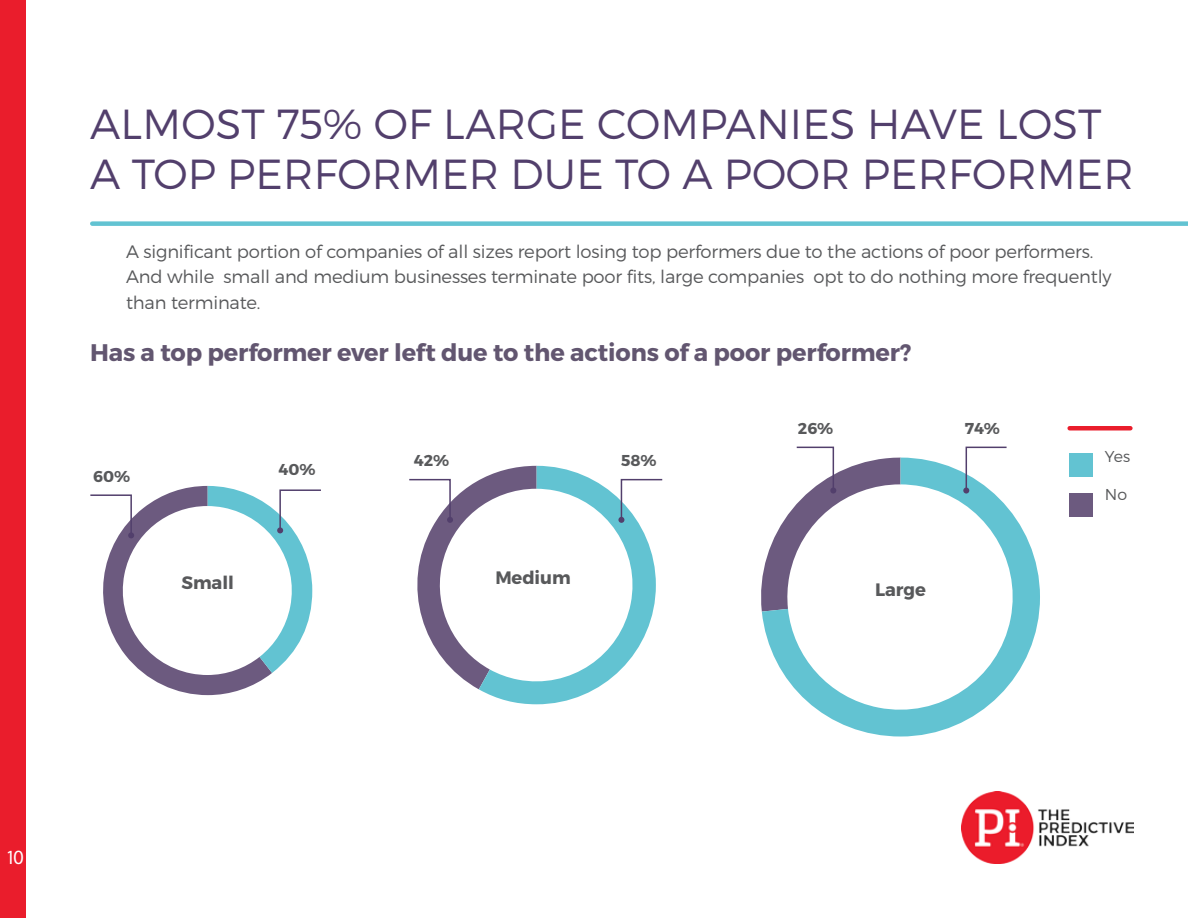
<style>
.page{position:relative;width:1188px;height:918px;background:#fff}
.page>*{position:absolute;margin:0;border:0;box-sizing:border-box;transform-origin:0 0}
.t1{font:300 42px/49.5px "Montserrat";letter-spacing:.005em;color:#523f6c}
.t2{font:700 24px "Montserrat";letter-spacing:-.005em;color:#625670}
.t3{font:300 18px/25.5px "Montserrat";letter-spacing:-.01em;color:#58595b}
.t4{font:700 18px "Montserrat";letter-spacing:-.005em;color:#58595b}
.t5{font:18px "Oxygen";color:#fff}
.t6{font:700 15.75px "Montserrat";letter-spacing:-.005em;color:#58595b}
.t7{font:300 15.75px "Montserrat";color:#58595b}
</style>
<div class="page">
<div style="left:0;top:0;width:26px;height:918px;background:#ea1d2c"></div>
<img style="left:961px;top:791px;width:173px;height:73px">
<svg style="left:762px;top:458px;width:278px;height:279px"></svg>
<svg style="left:963px;top:446px;width:45px;height:48px"></svg>
<svg style="left:761px;top:446px;width:140px;height:166px"></svg>
<svg style="left:409px;top:466px;width:254px;height:238px"></svg>
<div style="left:1070px;top:453px;width:23px;height:23px;background:#62c3d2"></div>
<div style="left:1070px;top:493px;width:23px;height:24px;background:#6c5a7f"></div>
<hr style="left:1070px;top:426px;width:60px;height:4px;background:#ea1d2c">
<svg style="left:90px;top:486px;width:231px;height:209px"></svg>
<div style="left:92px;top:221px;width:1096px;height:5px;background:#62c3d2"></div>
<h1 class="t1" style="left:90px;top:99px;width:1045px">ALMOST 75% OF LARGE COMPANIES HAVE LOST<br>A TOP PERFORMER DUE TO A POOR PERFORMER</h1>
<p class="t3" style="left:126px;top:238px;width:987px">A significant portion of companies of all sizes report losing top performers due to the actions of poor performers.<br>And while small and medium businesses terminate poor fits, large companies opt to do nothing more frequently than terminate.</p>
<h2 class="t2" style="left:90px;top:338px;width:823px">Has a top performer ever left due to the actions of a poor performer?</h2>
<p class="t6" style="left:93px;top:466px;width:38px">60%</p>
<p class="t4" style="left:182px;top:572px;width:54px">Small</p>
<p class="t6" style="left:279px;top:460px;width:38px">40%</p>
<p class="t6" style="left:798px;top:418px;width:37px">26%</p>
<p class="t6" style="left:965px;top:418px;width:37px">74%</p>
<p class="t6" style="left:414px;top:451px;width:37px">42%</p>
<p class="t6" style="left:621px;top:451px;width:37px">58%</p>
<p class="t7" style="left:1105px;top:447px;width:27px">Yes</p>
<p class="t7" style="left:1105px;top:485px;width:24px">No</p>
<p class="t4" style="left:495px;top:566px;width:77px">Medium</p>
<p class="t4" style="left:875px;top:578px;width:52px">Large</p>
<p class="t5" style="left:7px;top:847px;width:18px">10</p>
</div>
